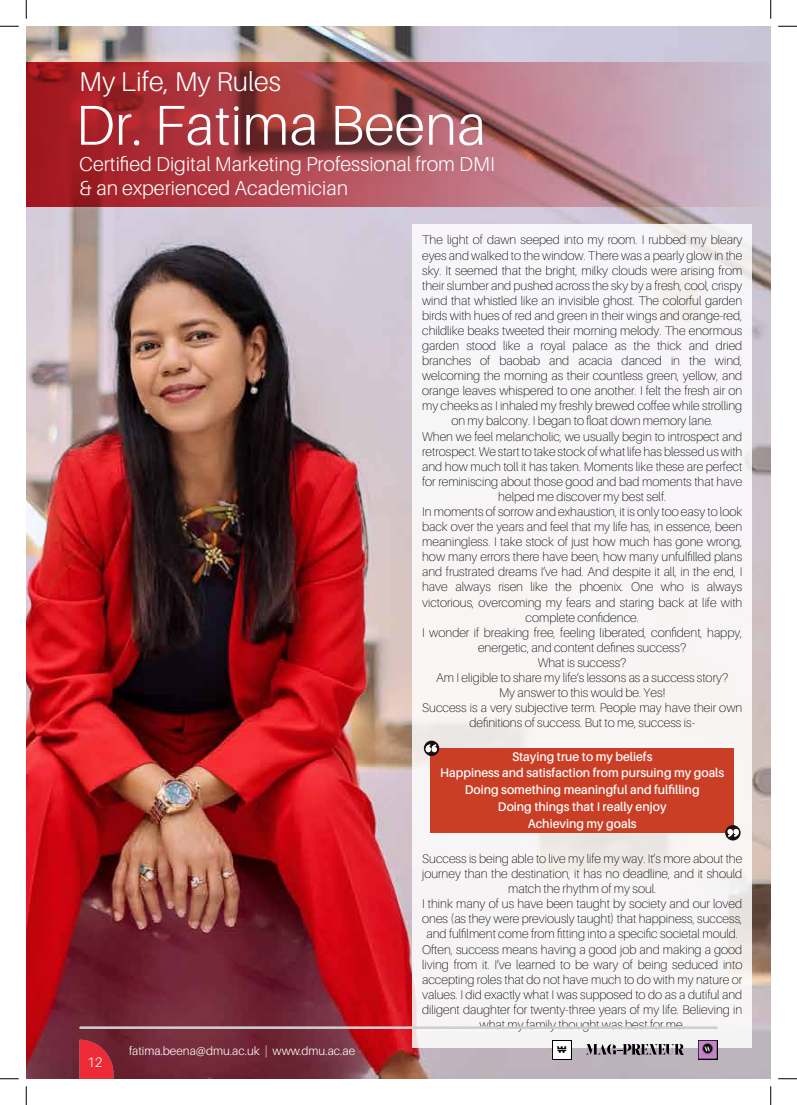
<style>
.page{position:relative;width:797px;height:1105px;background:#fff}
.page>*{position:absolute;margin:0;border:0;box-sizing:border-box;transform-origin:0 0}
.t1{font:300 56.25px "Aileron";color:#fff}
.t2{font:300 27.12px "Aileron";color:#fff}
.t3{font:300 20px/24px "Aileron";color:#fff}
.t4{font:300 13.75px "Aileron";color:#fff}
.t5{font:100 12.62px/15.1px "Aileron";color:#000;text-align:center}
.t6{font:600 12.62px/17px "Aileron";color:#fff;text-align:center;scale:.96 1}
.t7{font:300 12px "Aileron";color:#fff}
.t8{font:9.38px "Fredoka One";color:#000}
</style>
<div class="page">
<img style="left:26px;top:26px;width:744px;height:1053px">
<div style="left:412px;top:224px;width:340px;height:823px;background:#f7f5f5"></div>
<svg style="left:26px;top:62px;width:744px;height:145px;background:#af5e68"></svg>
<div style="left:430px;top:748px;width:303px;height:17px;background:#ca3e25"></div>
<div style="left:430px;top:765px;width:303px;height:17px;background:#ca3e25"></div>
<div style="left:430px;top:782px;width:303px;height:17px;background:#ca3e25"></div>
<div style="left:430px;top:800px;width:303px;height:16px;background:#ca3e25"></div>
<div style="left:430px;top:817px;width:303px;height:16px;background:#ca3e25"></div>
<svg style="left:424px;top:741px;width:15px;height:15px"></svg>
<svg style="left:725px;top:825px;width:15px;height:15px"></svg>
<hr style="left:79px;top:1026px;width:638px;height:3px;background:#cdcfd0">
<svg style="left:79px;top:1040px;width:34px;height:39px"></svg>
<div style="left:697px;top:1040px;width:20px;height:19px;background:#422d43"></div>
<img style="left:699px;top:1041px;width:17px;height:17px">
<div style="left:552px;top:1040px;width:20px;height:19px;background:#fff"></div>
<svg style="left:557px;top:1048px;width:10px;height:3px"></svg>
<svg style="left:585px;top:1044px;width:99px;height:11px"></svg>
<svg style="left:0;top:25px;width:19px;height:2px"></svg>
<svg style="left:778px;top:25px;width:19px;height:2px"></svg>
<svg style="left:0;top:1078px;width:19px;height:1px"></svg>
<svg style="left:778px;top:1078px;width:19px;height:1px"></svg>
<svg style="left:25px;top:0;width:2px;height:19px"></svg>
<svg style="left:25px;top:1086px;width:2px;height:19px"></svg>
<svg style="left:770px;top:0;width:1px;height:19px"></svg>
<svg style="left:770px;top:1086px;width:1px;height:19px"></svg>
<h2 class="t2" style="left:79px;top:67px;width:203px">My Life, My Rules</h2>
<h1 class="t1" style="left:75px;top:94px;width:412px">Dr. Fatima Beena</h1>
<h3 class="t3" style="left:79px;top:152px;width:417px">Certified Digital Marketing Professional from DMI &amp; an experienced Academician</h3>
<p class="t5" style="left:422px;top:233px;width:322px">The light of dawn seeped into my room. I rubbed my bleary eyes and walked to the window. There was a pearly glow in the sky. It seemed that the bright, milky clouds were arising from their slumber and pushed across the sky by a fresh, cool, crispy wind that whistled like an invisible ghost. The colorful garden birds with hues of red and green in their wings and orange-red, childlike beaks tweeted their morning melody. The enormous garden stood like a royal palace as the thick and dried branches of baobab and acacia danced in the wind, welcoming the morning as their countless green, yellow, and orange leaves whispered to one another. I felt the fresh air on my cheeks as I inhaled my freshly brewed coffee while strolling on my balcony. I began to float down memory lane.<br>When we feel melancholic, we usually begin to introspect and retrospect. We start to take stock of what life has blessed us with and how much toll it has taken. Moments like these are perfect for reminiscing about those good and bad moments that have helped me discover my best self.<br>In moments of sorrow and exhaustion, it is only too easy to look back over the years and feel that my life has, in essence, been meaningless. I take stock of just how much has gone wrong, how many errors there have been, how many unfulfilled plans and frustrated dreams I’ve had. And despite it all, in the end, I have always risen like the phoenix. One who is always victorious, overcoming my fears and staring back at life with complete confidence.<br>I wonder if breaking free, feeling liberated, confident, happy, energetic, and content defines success?<br>What is success?<br>Am I eligible to share my life’s lessons as a success story?<br>My answer to this would be. Yes!<br>Success is a very subjective term. People may have their own definitions of success. But to me, success is-</p>
<p class="t6" style="left:440px;top:748px;width:297px">Staying true to my beliefs<br>Happiness and satisfaction from pursuing my goals Doing something meaningful and fulfilling<br>Doing things that I really enjoy<br>Achieving my goals</p>
<p class="t4" style="left:87px;top:1055px;width:17px">12</p>
<p class="t5" style="left:422px;top:851px;width:322px">Success is being able to live my life my way. It’s more about the journey than the destination, it has no deadline, and it should match the rhythm of my soul.<br>I think many of us have been taught by society and our loved ones (as they were previously taught) that happiness, success, and fulfilment come from fitting into a specific societal mould.<br>Often, success means having a good job and making a good living from it. I’ve learned to be wary of being seduced into accepting roles that do not have much to do with my nature or values. I did exactly what I was supposed to do as a dutiful and diligent daughter for twenty-three years of my life. Believing in what my family thought was best for me.</p>
<p class="t7" style="left:129px;top:1044px;width:228px">fatima.beena@dmu.ac.uk | www.dmu.ac.ae</p>
<p class="t8" style="left:557px;top:1044px;width:11px">W</p>
</div>
